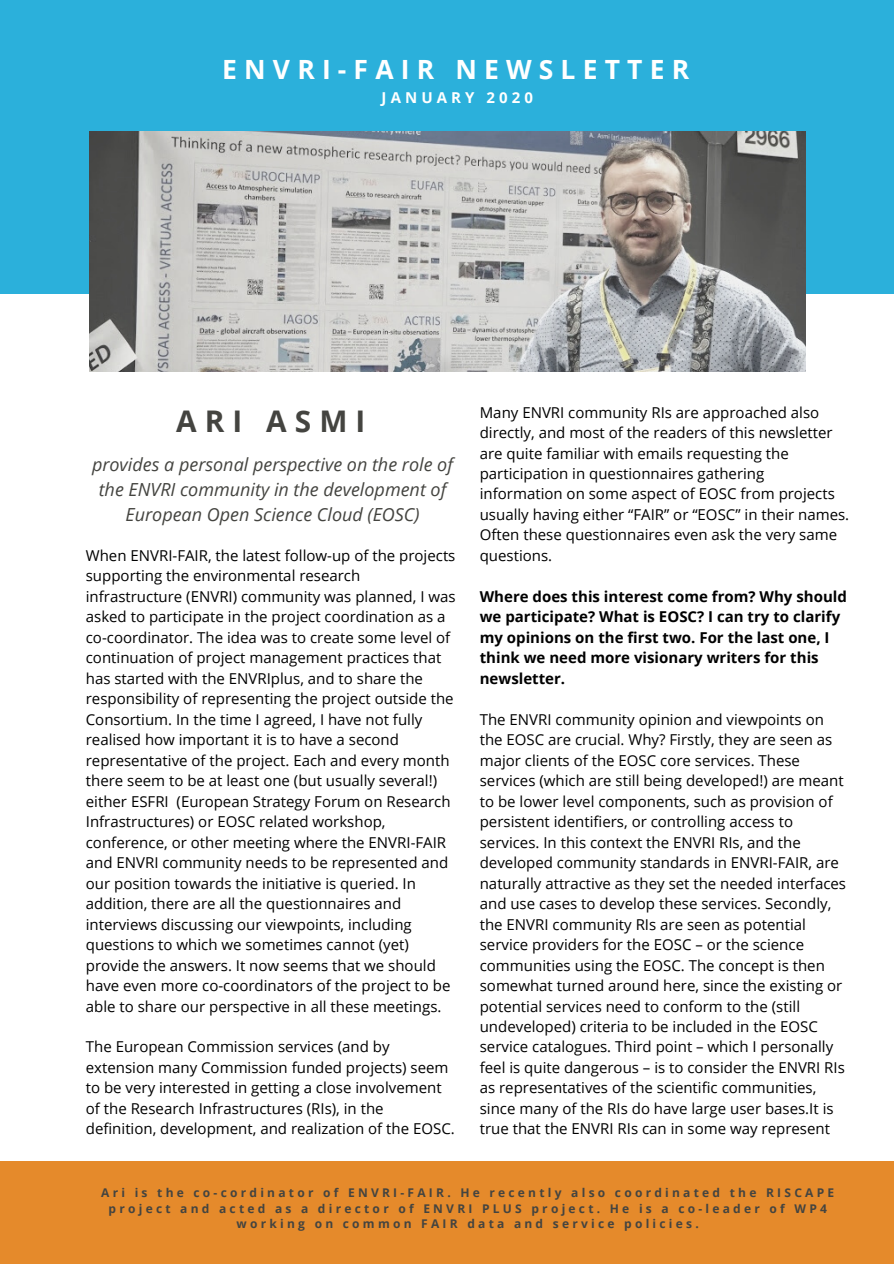
<style>
.page{position:relative;width:894px;height:1264px;background:#fff}
.page>*{position:absolute;margin:0;border:0;box-sizing:border-box;transform-origin:0 0}
.t1{font:700 29.85px "Open Sans";letter-spacing:.27em;color:#444440}
.t2{font:700 26.55px "Open Sans";letter-spacing:.27em;color:#fff}
.t3{font:italic 18px/24.8px "Open Sans";color:#444440;text-align:center}
.t4{font:15px/20.4px "Open Sans";color:#000}
.t5{font:700 15px/20.4px "Open Sans";color:#000}
.t6{font:700 15px "Open Sans";letter-spacing:.27em;color:#fff}
.t7{font:700 12px/15.8px "Open Sans";letter-spacing:.27em;color:#444440;text-align:center}
</style>
<div class="page">
<div style="left:0;top:0;width:893px;height:294px;background:#2bb0db"></div>
<img style="left:89px;top:131px;width:715px;height:240px">
<div style="left:0;top:1161px;width:893px;height:102px;background:#e58a2b"></div>
<h2 class="t2" style="left:222px;top:51px;width:468px">ENVRI-FAIR NEWSLETTER</h2>
<p class="t6" style="left:381px;top:87px;width:153px">JANUARY 2020</p>
<h1 class="t1" style="left:176px;top:400px;width:191px">ARI ASMI</h1>
<p class="t3" style="left:92px;top:452px;width:362px">provides a personal perspective on the role of the ENVRI community in the development of<br>European Open Science Cloud (EOSC)</p>
<p class="t4" style="left:86px;top:545px;width:371px">When ENVRI-FAIR, the latest follow-up of the projects supporting the environmental research infrastructure (ENVRI) community was planned, I was asked to participate in the project coordination as a co-coordinator. The idea was to create some level of continuation of project management practices that has started with the ENVRIplus, and to share the responsibility of representing the project outside the Consortium. In the time I agreed, I have not fully realised how important it is to have a second representative of the project. Each and every month there seem to be at least one (but usually several!) either ESFRI (European Strategy Forum on Research Infrastructures) or EOSC related workshop, conference, or other meeting where the ENVRI-FAIR and ENVRI community needs to be represented and our position towards the initiative is queried. In addition, there are all the questionnaires and interviews discussing our viewpoints, including questions to which we sometimes cannot (yet) provide the answers. It now seems that we should have even more co-coordinators of the project to be able to share our perspective in all these meetings.</p>
<p class="t4" style="left:86px;top:1036px;width:370px">The European Commission services (and by extension many Commission funded projects) seem to be very interested in getting a close involvement of the Research Infrastructures (RIs), in the definition, development, and realization of the EOSC.</p>
<p class="t4" style="left:479px;top:401px;width:371px">Many ENVRI community RIs are approached also directly, and most of the readers of this newsletter are quite familiar with emails requesting the participation in questionnaires gathering information on some aspect of EOSC from projects usually having either “FAIR” or “EOSC” in their names.<br>Often these questionnaires even ask the very same questions.</p>
<p class="t5" style="left:479px;top:586px;width:368px">Where does this interest come from? Why should we participate? What is EOSC? I can try to clarify my opinions on the first two. For the last one, I think we need more visionary writers for this newsletter.</p>
<p class="t4" style="left:479px;top:708px;width:368px">The ENVRI community opinion and viewpoints on the EOSC are crucial. Why? Firstly, they are seen as major clients of the EOSC core services. These services (which are still being developed!) are meant to be lower level components, such as provision of persistent identifiers, or controlling access to services. In this context the ENVRI RIs, and the developed community standards in ENVRI-FAIR, are naturally attractive as they set the needed interfaces and use cases to develop these services. Secondly, the ENVRI community RIs are seen as potential service providers for the EOSC – or the science communities using the EOSC. The concept is then somewhat turned around here, since the existing or potential services need to conform to the (still undeveloped) criteria to be included in the EOSC service catalogues. Third point – which I personally feel is quite dangerous – is to consider the ENVRI RIs as representatives of the scientific communities, since many of the RIs do have large user bases.It is true that the ENVRI RIs can in some way represent</p>
<p class="t7" style="left:101px;top:1184px;width:734px">Ari is the co-cordinator of ENVRI-FAIR. He recently also coordinated the RISCAPE project and acted as a director of ENVRI PLUS project. He is a co-leader of WP4 working on common FAIR data and service policies.</p>
</div>
